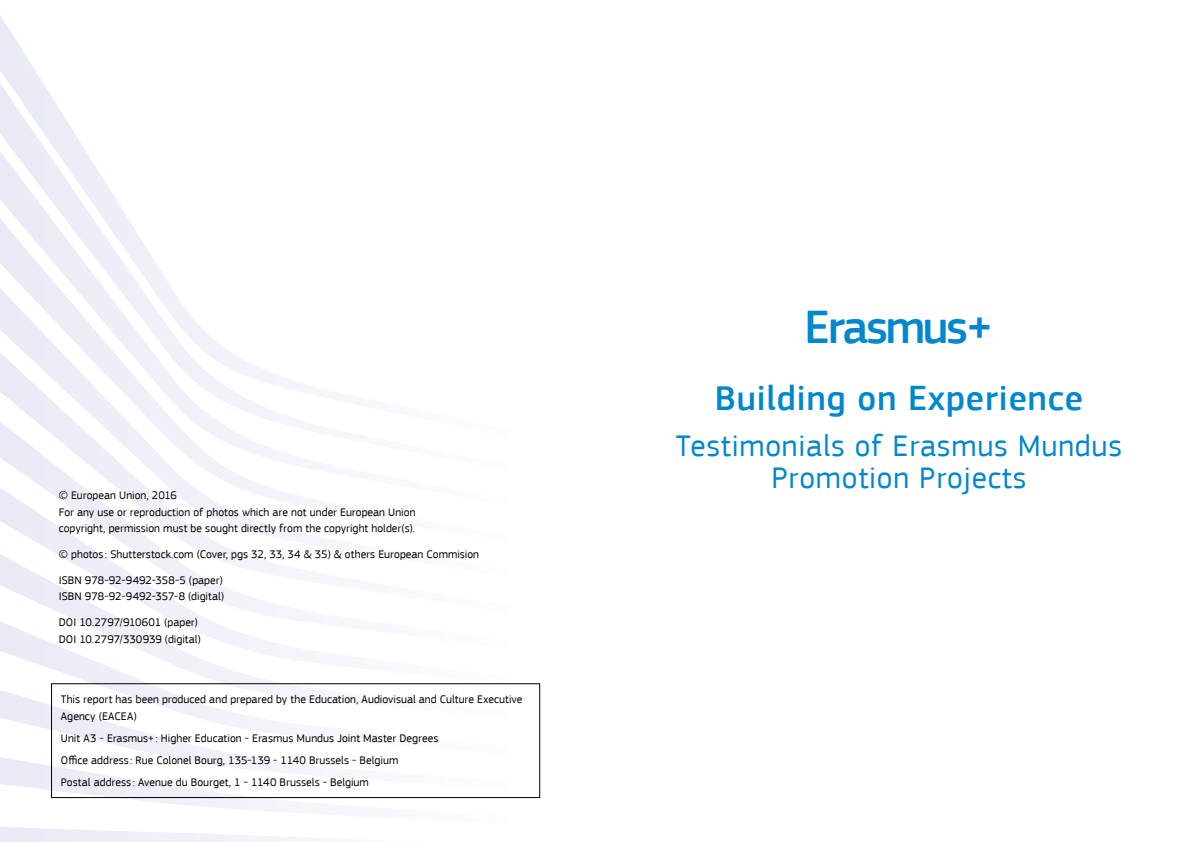
<style>
.page{position:relative;width:1191px;height:842px;background:#fff}
.page>*{position:absolute;margin:0;border:0;box-sizing:border-box;transform-origin:0 0}
.t1{font:500 48px "EC Square Sans Pro";letter-spacing:-.05em;color:#0087cd}
.t2{font:500 36px "EC Square Sans Pro";letter-spacing:.025em;color:#0087cd}
.t3{font:31.2px/32.4px "EC Square Sans Pro";letter-spacing:.025em;color:#0087cd;text-align:center}
.t4{font:11.6px/16.5px "EC Square Sans Pro";letter-spacing:.005em;color:#000}
</style>
<div class="page">
<svg style="left:0;top:15px;width:36px;height:57px;fill:#eeeef7"></svg>
<svg style="left:39px;top:543px;width:193px;height:7px"></svg>
<svg style="left:0;top:550px;width:302px;height:68px"></svg>
<svg style="left:0;top:618px;width:302px;height:69px"></svg>
<svg style="left:0;top:687px;width:302px;height:69px"></svg>
<svg style="left:0;top:756px;width:508px;height:86px"></svg>
<svg style="left:0;top:72px;width:79px;height:69px;fill:#ebecf6"></svg>
<svg style="left:0;top:141px;width:122px;height:69px;fill:#ecedf7"></svg>
<svg style="left:0;top:210px;width:302px;height:333px"></svg>
<div style="left:51px;top:683px;width:489px;height:115px;border:1px solid #000"></div>
<p class="t4" style="left:59px;top:487px;width:358px">© European Union, 2016<br>For any use or reproduction of photos which are not under European Union copyright, permission must be sought directly from the copyright holder(s).</p>
<p class="t4" style="left:59px;top:546px;width:422px">© photos : Shutterstock.com (Cover, pgs 32, 33, 34 &amp; 35) &amp; others European Commision</p>
<p class="t4" style="left:59px;top:572px;width:167px">ISBN 978-92-9492-358-5 (paper)<br>ISBN 978-92-9492-357-8 (digital)</p>
<p class="t4" style="left:59px;top:614px;width:144px">DOI 10.2797/910601 (paper)<br>DOI 10.2797/330939 (digital)</p>
<p class="t4" style="left:61px;top:691px;width:463px">This report has been produced and prepared by the Education, Audiovisual and Culture Executive<br>Agency (EACEA)</p>
<p class="t4" style="left:61px;top:727px;width:379px;line-height:22.2px">Unit A3 - Erasmus+: Higher Education - Erasmus Mundus Joint Master Degrees<br>Office address : Rue Colonel Bourg, 135-139 - 1140 Brussels - Belgium<br>Postal address : Avenue du Bourget, 1 - 1140 Brussels - Belgium</p>
<h1 class="t1" style="left:804px;top:299px;width:190px">Erasmus+</h1>
<h2 class="t2" style="left:714px;top:377px;width:370px">Building on Experience</h2>
<h3 class="t3" style="left:676px;top:429px;width:448px">Testimonials of Erasmus Mundus<br>Promotion Projects</h3>
</div>
